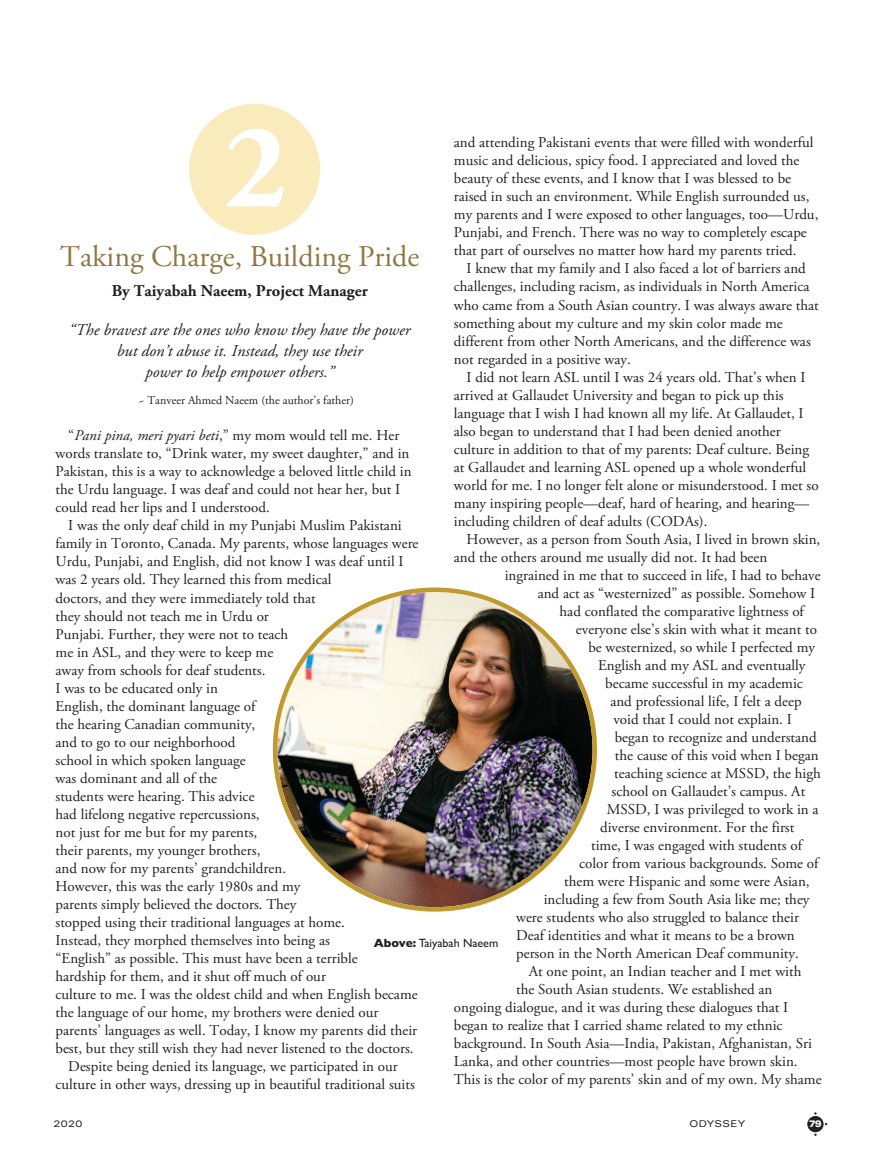
<style>
.page{position:relative;width:878px;height:1175px;background:#fff}
.page>*{position:absolute;margin:0;border:0;box-sizing:border-box;transform-origin:0 0}
.t1{font:700 121.35px "Adobe Garamond Pro";color:#fff}
.t2{font:30px "Adobe Garamond Pro";color:#907843}
.t3{font:italic 16.5px/21px "Adobe Garamond Pro";color:#231f20;text-align:center}
.t4{font:700 16.5px "Adobe Garamond Pro";color:#231f20}
.t5{font:15px/18px "Adobe Garamond Pro";color:#231f20}
.t6{font:12px "Adobe Garamond Pro";color:#231f20}
.t7{font:12px "Gill Sans";color:#231f20}
.t8{font:expanded 9.3px "Univers";letter-spacing:.035em;color:#231f20}
.t9{font:900 expanded 9.3px "Univers";color:#fff}
.s1{font-style:italic}
.s2{font-weight:700}
</style>
<div class="page">
<div style="left:189px;top:104px;width:131px;height:131px;background:#faebbd;border-radius:50%"></div>
<img style="left:273px;top:587px;width:324px;height:324px">
<div style="left:807px;top:1116px;width:16px;height:16px;background:#231f20;border-radius:50%"></div>
<h1 class="t1" style="left:224px;top:120px;width:65px">2</h1>
<h2 class="t2" style="left:60px;top:245px;width:360px">Taking Charge, Building Pride</h2>
<p class="t4" style="left:112px;top:285px;width:257px">By Taiyabah Naeem, Project Manager</p>
<p class="t3" style="left:69px;top:321px;width:343px">“The bravest are the ones who know they have the power but don’t abuse it. Instead, they use their<br>power to help empower others.”</p>
<p class="t6" style="left:138px;top:396px;width:217px">~ Tanveer Ahmed Naeem (the author’s father)</p>
<p class="t5" style="left:56px;top:428px;width:357px;text-indent:13px">“<span class="s1">Pani pina, meri pyari beti</span>,” my mom would tell me. Her words translate to, “Drink water, my sweet daughter,” and in Pakistan, this is a way to acknowledge a beloved little child in the Urdu language. I was deaf and could not hear her, but I could read her lips and I understood.</p>
<p class="t5" style="left:68px;top:518px;width:335px">I was the only deaf child in my Punjabi Muslim Pakistani</p>
<p class="t5" style="left:56px;top:536px;width:364px">family in Toronto, Canada. My parents, whose languages were</p>
<p class="t5" style="left:56px;top:554px;width:349px">Urdu, Punjabi, and English, did not know I was deaf until I</p>
<p class="t5" style="left:56px;top:572px;width:277px">was 2 years old. They learned this from medical</p>
<p class="t5" style="left:56px;top:590px;width:262px">doctors, and they were immediately told that</p>
<p class="t5" style="left:56px;top:608px;width:215px">they should not teach me in Urdu or</p>
<p class="t5" style="left:56px;top:626px;width:234px">Punjabi. Further, they were not to teach</p>
<p class="t5" style="left:56px;top:644px;width:219px">me in ASL, and they were to keep me</p>
<p class="t5" style="left:56px;top:662px;width:211px">away from schools for deaf students.</p>
<p class="t5" style="left:56px;top:680px;width:164px">I was to be educated only in</p>
<p class="t5" style="left:56px;top:698px;width:201px">English, the dominant language of</p>
<p class="t5" style="left:56px;top:716px;width:201px">the hearing Canadian community,</p>
<p class="t5" style="left:56px;top:734px;width:181px">and to go to our neighborhood</p>
<p class="t5" style="left:56px;top:752px;width:192px">school in which spoken language</p>
<p class="t5" style="left:56px;top:770px;width:163px">was dominant and all of the</p>
<p class="t5" style="left:56px;top:788px;width:200px">students were hearing. This advice</p>
<p class="t5" style="left:56px;top:806px;width:205px">had lifelong negative repercussions,</p>
<p class="t5" style="left:56px;top:824px;width:203px">not just for me but for my parents,</p>
<p class="t5" style="left:56px;top:842px;width:206px">their parents, my younger brothers,</p>
<p class="t5" style="left:56px;top:860px;width:232px">and now for my parents’ grandchildren.</p>
<p class="t5" style="left:56px;top:878px;width:246px">However, this was the early 1980s and my</p>
<p class="t5" style="left:56px;top:896px;width:242px">parents simply believed the doctors. They</p>
<p class="t5" style="left:56px;top:914px;width:291px">stopped using their traditional languages at home.</p>
<p class="t5" style="left:56px;top:932px;width:276px">Instead, they morphed themselves into being as</p>
<p class="t5" style="left:56px;top:950px;width:304px">“English” as possible. This must have been a terrible</p>
<p class="t5" style="left:56px;top:968px;width:272px">hardship for them, and it shut off much of our</p>
<p class="t5" style="left:56px;top:986px;width:364px">culture to me. I was the oldest child and when English became</p>
<p class="t5" style="left:56px;top:1004px;width:324px">the language of our home, my brothers were denied our</p>
<p class="t5" style="left:56px;top:1022px;width:363px">parents’ languages as well. Today, I know my parents did their</p>
<p class="t5" style="left:56px;top:1040px;width:359px">best, but they still wish they had never listened to the doctors.</p>
<p class="t5" style="left:68px;top:1058px;width:331px">Despite being denied its language, we participated in our</p>
<p class="t5" style="left:56px;top:1076px;width:361px">culture in other ways, dressing up in beautiful traditional suits</p>
<p class="t5" style="left:454px;top:135px;width:366px">and attending Pakistani events that were filled with wonderful music and delicious, spicy food. I appreciated and loved the beauty of these events, and I know that I was blessed to be raised in such an environment. While English surrounded us, my parents and I were exposed to other languages, too—Urdu, Punjabi, and French. There was no way to completely escape that part of ourselves no matter how hard my parents tried.</p>
<p class="t5" style="left:454px;top:261px;width:366px;text-indent:13px">I knew that my family and I also faced a lot of barriers and challenges, including racism, as individuals in North America who came from a South Asian country. I was always aware that something about my culture and my skin color made me different from other North Americans, and the difference was not regarded in a positive way.</p>
<p class="t5" style="left:454px;top:369px;width:366px;text-indent:13px">I did not learn ASL until I was 24 years old. That’s when I arrived at Gallaudet University and began to pick up this language that I wish I had known all my life. At Gallaudet, I also began to understand that I had been denied another culture in addition to that of my parents: Deaf culture. Being at Gallaudet and learning ASL opened up a whole wonderful world for me. I no longer felt alone or misunderstood. I met so many inspiring people—deaf, hard of hearing, and hearing— including children of deaf adults (CODAs).</p>
<p class="t5" style="left:454px;top:531px;width:368px;text-indent:13px">However, as a person from South Asia, I lived in brown skin, and the others around me usually did not. It had been</p>
<p class="t5" style="left:504px;top:567px;width:317px">ingrained in me that to succeed in life, I had to behave</p>
<p class="t5" style="left:537px;top:585px;width:279px">and act as “westernized” as possible. Somehow I</p>
<p class="t5" style="left:559px;top:603px;width:246px">had conflated the comparative lightness of</p>
<p class="t5" style="left:576px;top:621px;width:242px">everyone else’s skin with what it meant to</p>
<p class="t5" style="left:588px;top:639px;width:228px">be westernized, so while I perfected my</p>
<p class="t5" style="left:598px;top:657px;width:209px">English and my ASL and eventually</p>
<p class="t5" style="left:605px;top:675px;width:199px">became successful in my academic</p>
<p class="t5" style="left:610px;top:693px;width:193px">and professional life, I felt a deep</p>
<p class="t5" style="left:613px;top:711px;width:180px">void that I could not explain. I</p>
<p class="t5" style="left:614px;top:729px;width:203px">began to recognize and understand</p>
<p class="t5" style="left:615px;top:747px;width:205px">the cause of this void when I began</p>
<p class="t5" style="left:614px;top:765px;width:208px">teaching science at MSSD, the high</p>
<p class="t5" style="left:611px;top:783px;width:195px">school on Gallaudet’s campus. At</p>
<p class="t5" style="left:607px;top:801px;width:213px">MSSD, I was privileged to work in a</p>
<p class="t5" style="left:600px;top:819px;width:196px">diverse environment. For the first</p>
<p class="t5" style="left:591px;top:837px;width:212px">time, I was engaged with students of</p>
<p class="t5" style="left:579px;top:855px;width:241px">color from various backgrounds. Some of</p>
<p class="t5" style="left:564px;top:873px;width:247px">them were Hispanic and some were Asian,</p>
<p class="t5" style="left:543px;top:891px;width:267px">including a few from South Asia like me; they</p>
<p class="t5" style="left:516px;top:909px;width:284px">were students who also struggled to balance their</p>
<p class="t5" style="left:516px;top:927px;width:280px">Deaf identities and what it means to be a brown</p>
<p class="t5" style="left:516px;top:945px;width:284px">person in the North American Deaf community.</p>
<p class="t5" style="left:529px;top:963px;width:274px">At one point, an Indian teacher and I met with</p>
<p class="t5" style="left:516px;top:981px;width:258px">the South Asian students. We established an</p>
<p class="t5" style="left:454px;top:999px;width:336px">ongoing dialogue, and it was during these dialogues that I</p>
<p class="t5" style="left:454px;top:1017px;width:330px">began to realize that I carried shame related to my ethnic</p>
<p class="t5" style="left:454px;top:1035px;width:359px">background. In South Asia—India, Pakistan, Afghanistan, Sri</p>
<p class="t5" style="left:454px;top:1053px;width:345px">Lanka, and other countries—most people have brown skin.</p>
<p class="t5" style="left:454px;top:1071px;width:369px">This is the color of my parents’ skin and of my own. My shame</p>
<p class="t7" style="left:374px;top:935px;width:126px"><span class="s2">Above:</span> Taiyabah Naeem</p>
<p class="t8" style="left:54px;top:1120px;width:30px">2020</p>
<p class="t8" style="left:689px;top:1120px;width:57px">ODYSSEY</p>
<p class="t9" style="left:809px;top:1120px;width:14px">79</p>
</div>
